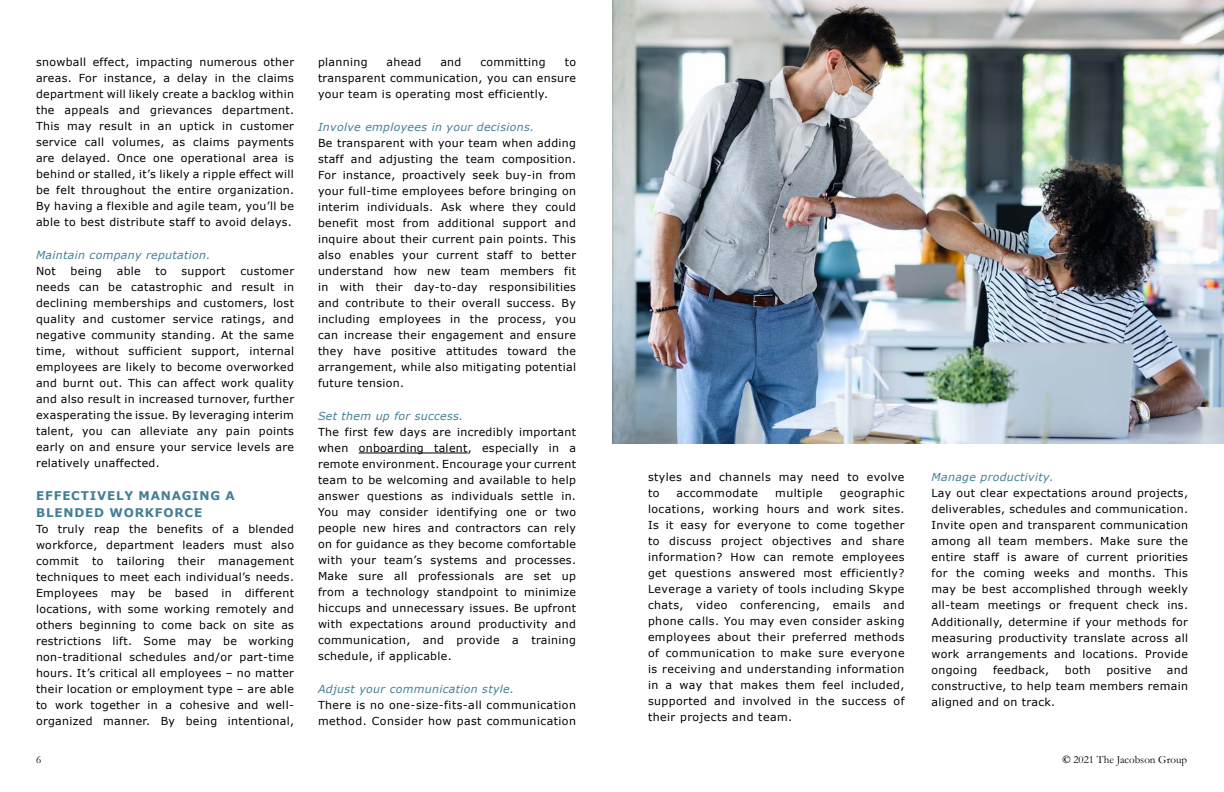
<style>
.page{position:relative;width:1224px;height:792px;background:#fff}
.page>*{position:absolute;margin:0;border:0;box-sizing:border-box;transform-origin:0 0}
.t1{font:700 12px/17px "Verdana";letter-spacing:.065em;color:#437f97}
.t2{font:11px/16px "Verdana";letter-spacing:.03em;color:#000;text-align:justify}
.t3{font:italic 11px "Verdana";letter-spacing:.03em;color:#437f97}
.t4{font:11px "Garamond";color:#000}
.s1{font-weight:700}
</style>
<div class="page">
<hr style="left:359px;top:453px;width:109px;height:1px;background:#000">
<img style="left:612px;top:0;width:612px;height:444px">
<p class="t2" style="left:36px;top:54px;width:260px">snowball effect, impacting numerous other areas. For instance, a delay in the claims department will likely create a backlog within the appeals and grievances department.<br>This may result in an uptick in customer service call volumes, as claims payments are delayed. Once one operational area is behind or stalled, it’s likely a ripple effect will be felt throughout the entire organization.<br>By having a flexible and agile team, you’ll be able to best distribute staff to avoid delays.</p>
<p class="t3" style="left:36px;top:248px;width:176px">Maintain company reputation.</p>
<p class="t2" style="left:36px;top:263px;width:21px">Not</p>
<p class="t2" style="left:71px;top:263px;width:33px">being</p>
<p class="t2" style="left:117px;top:263px;width:26px">able</p>
<p class="t2" style="left:156px;top:263px;width:13px">to</p>
<p class="t2" style="left:182px;top:263px;width:46px">support</p>
<p class="t2" style="left:36px;top:263px;width:260px;text-indent:204px">customer needs can be catastrophic and result in declining memberships and customers, lost quality and customer service ratings, and negative community standing. At the same time, without sufficient support, internal employees are likely to become overworked and burnt out. This can affect work quality and also result in increased turnover, further exasperating the issue. By leveraging interim talent, you can alleviate any pain points early on and ensure your service levels are relatively unaffected.</p>
<p class="t1" style="left:36px;top:487px;width:200px">EFFECTIVELY MANAGING A<br>BLENDED WORKFORCE</p>
<p class="t2" style="left:36px;top:521px;width:260px">To truly reap the benefits of a blended workforce, department leaders must also commit to tailoring their management techniques to meet each individual’s needs.<br>Employees may be based in different locations, with some working remotely and others beginning to come back on site as restrictions lift. Some may be working non-traditional schedules and/or part-time hours. It’s critical all employees – no matter their location or employment type – are able to work together in a cohesive and well&shy;organized manner. By being intentional,</p>
<p class="t2" style="left:318px;top:54px;width:51px">planning</p>
<p class="t2" style="left:387px;top:54px;width:36px">ahead</p>
<p class="t2" style="left:440px;top:54px;width:23px">and</p>
<p class="t2" style="left:480px;top:54px;width:67px">committing</p>
<p class="t2" style="left:318px;top:54px;width:260px;text-indent:247px">to transparent communication, you can ensure your team is operating most efficiently.</p>
<p class="t3" style="left:318px;top:119px;width:218px">Involve employees in your decisions.</p>
<p class="t2" style="left:318px;top:135px;width:260px">Be transparent with your team when adding staff and adjusting the team composition.<br>For instance, proactively seek buy-in from your full-time employees before bringing on interim individuals. Ask where they could benefit most from additional support and inquire about their current pain points. This also enables your current staff to better understand how new team members fit in with their day-to-day responsibilities and contribute to their overall success. By including employees in the process, you can increase their engagement and ensure they have positive attitudes toward the arrangement, while also mitigating potential future tension.</p>
<p class="t3" style="left:318px;top:409px;width:147px">Set them up for success.</p>
<p class="t2" style="left:318px;top:424px;width:260px">The first few days are incredibly important when onboarding talent, especially in a remote environment. Encourage your current team to be welcoming and available to help answer questions as individuals settle in.<br>You may consider identifying one or two people new hires and contractors can rely on for guidance as they become comfortable with your team’s systems and processes.<br>Make sure all professionals are set up from a technology standpoint to minimize hiccups and unnecessary issues. Be upfront with expectations around productivity and communication, and provide a training schedule, if applicable.</p>
<p class="t3" style="left:318px;top:682px;width:198px">Adjust your communication style.</p>
<p class="t2" style="left:318px;top:697px;width:260px">There is no one-size-fits-all communication method. Consider how past communication</p>
<p class="t2" style="left:648px;top:469px;width:258px">styles and channels may need to evolve to</p>
<p class="t2" style="left:648px;top:485px;width:258px;text-indent:192px">geographic locations, working hours and work sites.<br>Is it easy for everyone to come together to discuss project objectives and share information? How can remote employees get questions answered most efficiently?<br>Leverage a variety of tools including Skype chats, video conferencing, emails and phone calls. You may even consider asking employees about their preferred methods of communication to make sure everyone is receiving and understanding information in a way that makes them feel included, supported and involved in the success of their projects and team.</p>
<p class="t2" style="left:677px;top:485px;width:83px">accommodate</p>
<p class="t2" style="left:775px;top:485px;width:49px">multiple</p>
<p class="t3" style="left:932px;top:470px;width:124px">Manage productivity.</p>
<p class="t2" style="left:932px;top:485px;width:258px">Lay out clear expectations around projects, deliverables, schedules and communication.<br>Invite open and transparent communication among all team members. Make sure the entire staff is aware of current priorities for the coming weeks and months. This may be best accomplished through weekly all-team meetings or frequent check ins.<br>Additionally, determine if your methods for measuring productivity translate across all work arrangements and locations. Provide ongoing</p>
<p class="t2" style="left:993px;top:661px;width:58px">feedback,</p>
<p class="t2" style="left:1065px;top:661px;width:27px">both</p>
<p class="t2" style="left:1106px;top:661px;width:46px">positive</p>
<p class="t2" style="left:932px;top:661px;width:258px;text-indent:235px">and constructive, to help team members remain aligned and on track.</p>
<p class="t4" style="left:36px;top:752px;width:7px">6</p>
<p class="t4" style="left:1062px;top:752px;width:126px"><span class="s1">©</span> 2021 The Jacobson Group</p>
</div>
